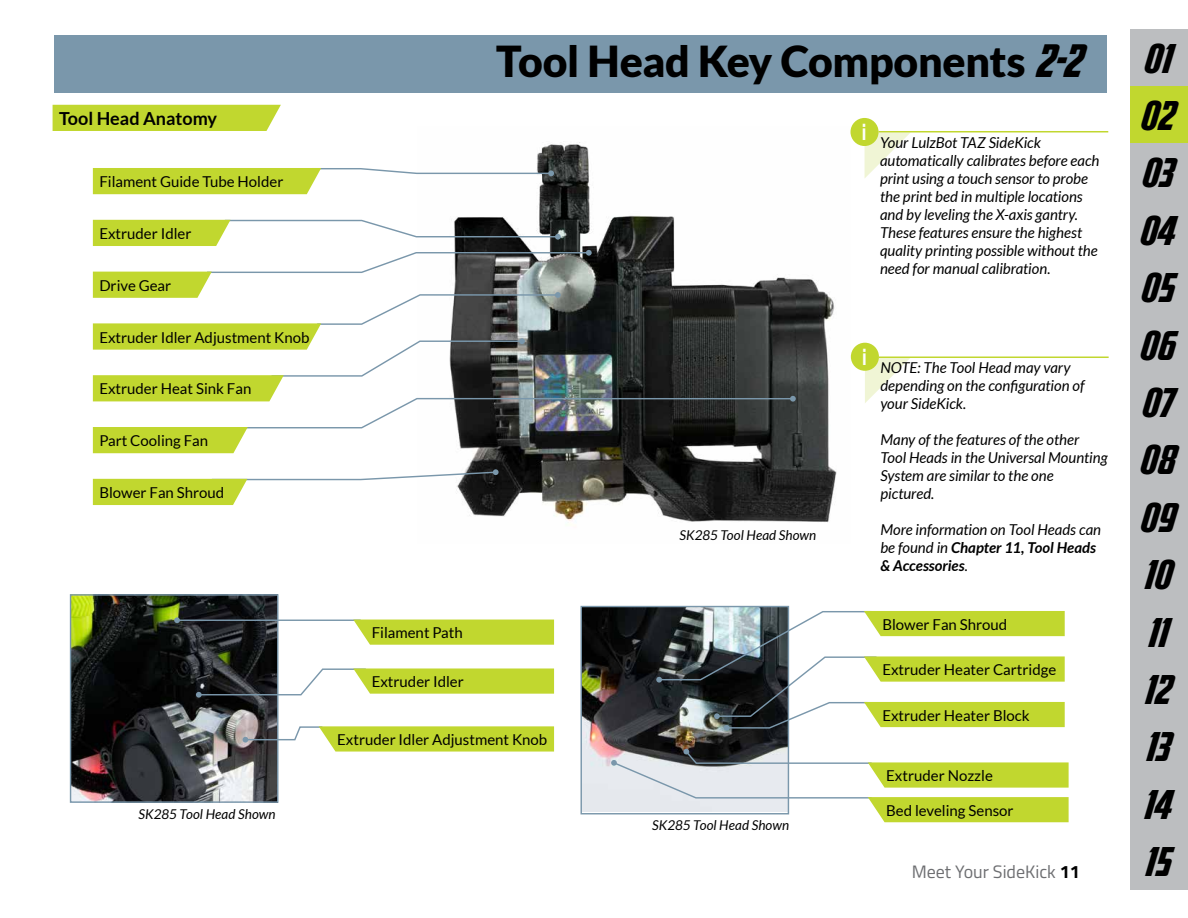
<style>
.page{position:relative;width:1188px;height:918px;background:#fff}
.page>*{position:absolute;margin:0;border:0;box-sizing:border-box;transform-origin:0 0}
.t1{font:900 42.75px "Lato";letter-spacing:-.01em;color:#000}
.t2{font:39.9px/57.4px "Avengeance Heroic Avenger Normal";letter-spacing:.005em;color:#000;text-align:justify}
.t3{font:700 23.25px "Titillium";color:#fff;scale:.78 1}
.t4{font:18px "Titillium";color:#6d6e71}
.t5{font:700 18px "Lato";color:#000}
.t6{font:italic 15px/18px "Lato";color:#000}
.t7{font:15px "Lato";color:#000}
.t8{font:italic 13.5px "Lato";letter-spacing:.005em;color:#000}
.s1{font-family:"Avengeance Heroic Avenger Normal";font-weight:400;font-size:45px}
.s2{font-weight:700}
.s3{font-weight:700;color:#000}
</style>
<div class="page">
<div style="left:1131px;top:29px;width:57px;height:57px;background:#bcbec0"></div>
<div style="left:1131px;top:86px;width:57px;height:58px;background:#c1d72f"></div>
<div style="left:1131px;top:144px;width:57px;height:57px;background:#bcbec0"></div>
<div style="left:1131px;top:201px;width:57px;height:58px;background:#bcbec0"></div>
<div style="left:1131px;top:259px;width:57px;height:57px;background:#bcbec0"></div>
<div style="left:1131px;top:316px;width:57px;height:57px;background:#bcbec0"></div>
<div style="left:1131px;top:373px;width:57px;height:58px;background:#bcbec0"></div>
<div style="left:1131px;top:431px;width:57px;height:57px;background:#bcbec0"></div>
<div style="left:1131px;top:488px;width:57px;height:58px;background:#bcbec0"></div>
<div style="left:1131px;top:546px;width:57px;height:57px;background:#bcbec0"></div>
<div style="left:1131px;top:603px;width:57px;height:57px;background:#bcbec0"></div>
<div style="left:1131px;top:775px;width:57px;height:58px;background:#bcbec0"></div>
<div style="left:1131px;top:718px;width:57px;height:57px;background:#bcbec0"></div>
<div style="left:1131px;top:660px;width:57px;height:58px;background:#bcbec0"></div>
<div style="left:1131px;top:833px;width:57px;height:57px;background:#bcbec0"></div>
<img style="left:456px;top:142px;width:381px;height:381px">
<img style="left:72px;top:596px;width:204px;height:205px">
<div style="left:70px;top:594px;width:208px;height:209px;border:1px solid #7a97ab"></div>
<img style="left:583px;top:608px;width:204px;height:203px">
<div style="left:581px;top:606px;width:208px;height:208px;border:1px solid #7a97ab"></div>
<hr style="left:177px;top:620px;width:184px;height:1px;background:#7a97ab">
<svg style="left:174px;top:617px;width:6px;height:6px"></svg>
<svg style="left:93px;top:167px;width:461px;height:27px"></svg>
<svg style="left:93px;top:219px;width:703px;height:234px"></svg>
<svg style="left:93px;top:469px;width:406px;height:36px"></svg>
<svg style="left:196px;top:668px;width:358px;height:30px"></svg>
<svg style="left:243px;top:726px;width:311px;height:26px;background:#bfce58"></svg>
<svg style="left:353px;top:620px;width:201px;height:25px;background:#c4d93a"></svg>
<svg style="left:656px;top:610px;width:409px;height:121px"></svg>
<div style="left:54px;top:35px;width:1053px;height:57px;background:#7a97ab"></div>
<svg style="left:865px;top:132px;width:46px;height:46px"></svg>
<hr style="left:879px;top:131px;width:229px;height:1px;background:#c1d72f">
<div style="left:850px;top:118px;width:29px;height:28px;background:#c1d72f;border-radius:50%"></div>
<svg style="left:611px;top:749px;width:458px;height:73px"></svg>
<svg style="left:865px;top:358px;width:45px;height:45px"></svg>
<hr style="left:879px;top:357px;width:230px;height:1px;background:#c1d72f">
<div style="left:851px;top:343px;width:28px;height:28px;background:#c1d72f;border-radius:50%"></div>
<div style="left:53px;top:105px;width:228px;height:26px;background:#c1d72f"></div>
<p class="t5" style="left:59px;top:108px;width:160px">Tool Head Anatomy</p>
<p class="t7" style="left:99px;top:173px;width:186px">Filament Guide Tube Holder</p>
<p class="t7" style="left:99px;top:225px;width:94px">Extruder Idler</p>
<p class="t7" style="left:99px;top:277px;width:73px">Drive Gear</p>
<p class="t7" style="left:99px;top:329px;width:212px">Extruder Idler Adjustment Knob</p>
<p class="t7" style="left:99px;top:381px;width:154px">Extruder Heat Sink Fan</p>
<p class="t7" style="left:99px;top:432px;width:110px">Part Cooling Fan</p>
<p class="t7" style="left:99px;top:484px;width:126px">Blower Fan Shroud</p>
<p class="t8" style="left:139px;top:806px;width:138px">SK285 Tool Head Shown</p>
<h1 class="t1" style="left:496px;top:36px;width:585px">Tool Head Key Components <span class="s1">2-2</span></h1>
<p class="t7" style="left:372px;top:624px;width:93px">Filament Path</p>
<p class="t7" style="left:372px;top:673px;width:94px">Extruder Idler</p>
<p class="t7" style="left:337px;top:731px;width:212px">Extruder Idler Adjustment Knob</p>
<p class="t8" style="left:679px;top:528px;width:138px">SK285 Tool Head Shown</p>
<p class="t8" style="left:652px;top:817px;width:138px">SK285 Tool Head Shown</p>
<h3 class="t3" style="left:862px;top:114px;width:7px">i</h3>
<p class="t6" style="left:880px;top:134px;width:221px">Your LulzBot TAZ SideKick automatically calibrates before each print using a touch sensor to probe the print bed in multiple locations and by leveling the X-axis gantry.<br>These features ensure the highest quality printing possible without the need for manual calibration.</p>
<h3 class="t3" style="left:862px;top:339px;width:7px">i</h3>
<p class="t6" style="left:880px;top:359px;width:206px">NOTE: The Tool Head may vary depending on the configuration of your SideKick.</p>
<p class="t6" style="left:880px;top:431px;width:229px">Many of the features of the other<br>Tool Heads in the Universal Mounting<br>System are similar to the one pictured.</p>
<p class="t6" style="left:880px;top:521px;width:222px">More information on Tool Heads can be found in <span class="s2">Chapter 11, Tool Heads &amp; Accessories</span>.</p>
<p class="t7" style="left:882px;top:616px;width:126px">Blower Fan Shroud</p>
<p class="t7" style="left:882px;top:661px;width:175px">Extruder Heater Cartridge</p>
<p class="t7" style="left:882px;top:707px;width:149px">Extruder Heater Block</p>
<p class="t7" style="left:886px;top:767px;width:108px">Extruder Nozzle</p>
<p class="t7" style="left:886px;top:802px;width:129px">Bed leveling Sensor</p>
<p class="t4" style="left:912px;top:858px;width:170px">Meet Your SideKick <span class="s3">11</span></p>
<h2 class="t2" style="left:1138px;top:30px;width:36px">01<br>02<br>03<br>04<br>05<br>06<br>07<br>08<br>09<br>10<br>11</h2>
<h2 class="t2" style="left:1142px;top:661px;width:28px">12</h2>
<h2 class="t2" style="left:1143px;top:719px;width:26px">13</h2>
<h2 class="t2" style="left:1142px;top:776px;width:30px">14</h2>
<h2 class="t2" style="left:1142px;top:834px;width:28px">15</h2>
</div>
